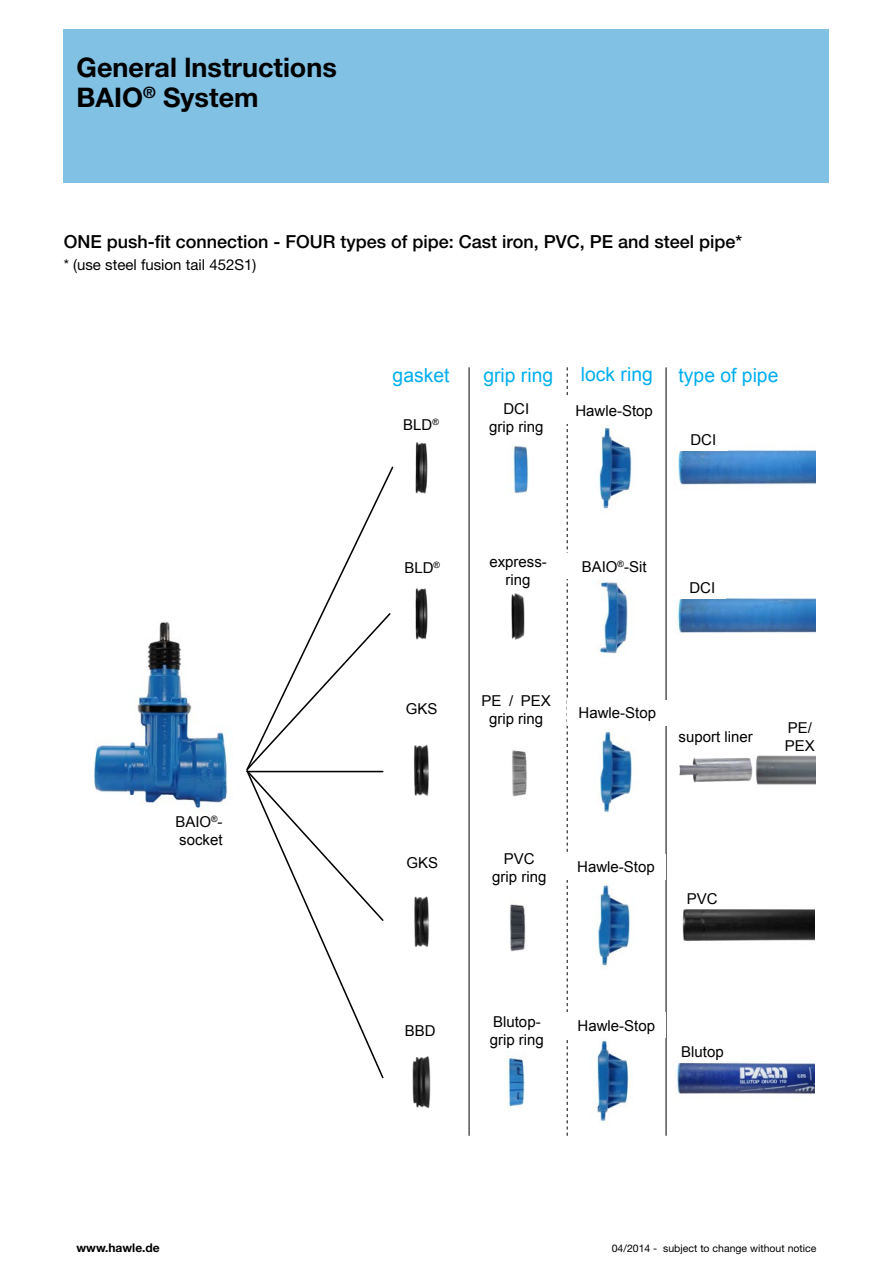
<style>
.page{position:relative;width:893px;height:1263px;background:#fff}
.page>*{position:absolute;margin:0;border:0;box-sizing:border-box;transform-origin:0 0}
.t1{font:700 27px/30px "Helvetica Neue";color:#000}
.t2{font:19.35px "Arial";color:#00aeef}
.t3{font:500 18px "Helvetica Neue";color:#000}
.t4{font:15px/18px "Arial";color:#000;text-align:center}
.t5{font:15px "Helvetica Neue";color:#000}
.t6{font:700 12px "Helvetica Neue";color:#000}
.t7{font:10.5px "Helvetica Neue";color:#000}
</style>
<div class="page">
<div style="left:64px;top:30px;width:765px;height:153px;background:#80c1e4"></div>
<img style="left:94px;top:622px;width:134px;height:187px">
<img style="left:415px;top:588px;width:13px;height:52px">
<img style="left:674px;top:598px;width:141px;height:35px">
<img style="left:415px;top:442px;width:13px;height:52px">
<img style="left:678px;top:450px;width:137px;height:35px">
<img style="left:414px;top:896px;width:15px;height:51px">
<img style="left:682px;top:909px;width:132px;height:32px">
<img style="left:412px;top:1056px;width:19px;height:53px">
<img style="left:676px;top:1062px;width:139px;height:33px">
<img style="left:414px;top:744px;width:15px;height:52px">
<img style="left:755px;top:755px;width:60px;height:30px">
<img style="left:598px;top:581px;width:30px;height:74px">
<img style="left:598px;top:427px;width:34px;height:83px">
<img style="left:596px;top:885px;width:35px;height:81px">
<img style="left:596px;top:1038px;width:33px;height:85px">
<img style="left:599px;top:731px;width:38px;height:82px">
<img style="left:511px;top:593px;width:14px;height:47px">
<img style="left:513px;top:446px;width:16px;height:48px">
<img style="left:509px;top:904px;width:17px;height:48px">
<img style="left:503px;top:1056px;width:22px;height:51px">
<img style="left:512px;top:750px;width:15px;height:47px">
<svg style="left:322px;top:466px;width:72px;height:146px"></svg>
<svg style="left:246px;top:612px;width:145px;height:467px"></svg>
<hr style="left:469px;top:367px;width:1px;height:769px;background:#000">
<svg style="left:567px;top:367px;width:1px;height:769px"></svg>
<hr style="left:666px;top:367px;width:1px;height:769px;background:#000">
<img style="left:679px;top:757px;width:74px;height:26px">
<div style="left:564px;top:553px;width:100px;height:26px;background:#fff"></div>
<div style="left:564px;top:398px;width:100px;height:26px;background:#fff"></div>
<div style="left:568px;top:700px;width:99px;height:26px;background:#fff"></div>
<div style="left:566px;top:854px;width:100px;height:25px;background:#fff"></div>
<div style="left:567px;top:1012px;width:99px;height:26px;background:#fff"></div>
<h1 class="t1" style="left:77px;top:52px;width:262px">General lnstructions<br>BAIO<sup>®</sup> System</h1>
<p class="t3" style="left:64px;top:231px;width:680px">ONE push-fit connection - FOUR types of pipe: Cast iron, PVC, PE and steel pipe*</p>
<p class="t5" style="left:64px;top:255px;width:194px">* (use steel fusion tail 452S1)</p>
<p class="t2" style="left:393px;top:362px;width:58px">gasket</p>
<p class="t2" style="left:679px;top:362px;width:101px">type of pipe</p>
<p class="t2" style="left:483px;top:363px;width:71px">grip ring</p>
<p class="t2" style="left:581px;top:362px;width:73px">lock ring</p>
<p class="t4" style="left:175px;top:813px;width:49px;text-align:left">BAIO<sup>®</sup>- socket</p>
<p class="t6" style="left:77px;top:1240px;width:85px">www.hawle.de</p>
<p class="t4" style="left:403px;top:416px;width:37px">BLD<sup>®</sup></p>
<p class="t4" style="left:489px;top:400px;width:56px">DCI grip ring</p>
<p class="t4" style="left:575px;top:402px;width:79px">Hawle-Stop</p>
<p class="t4" style="left:690px;top:431px;width:27px">DCI</p>
<p class="t4" style="left:404px;top:559px;width:37px">BLD<sup>®</sup></p>
<p class="t4" style="left:489px;top:553px;width:59px">express&shy;ring</p>
<p class="t4" style="left:582px;top:557px;width:66px">BAIO<sup>®</sup>-Sit</p>
<p class="t4" style="left:689px;top:579px;width:27px">DCI</p>
<p class="t4" style="left:406px;top:700px;width:33px">GKS</p>
<p class="t4" style="left:481px;top:692px;width:71px">PE / PEX grip ring</p>
<p class="t4" style="left:578px;top:704px;width:79px">Hawle-Stop</p>
<p class="t4" style="left:679px;top:728px;width:76px">suport liner</p>
<p class="t4" style="left:785px;top:719px;width:32px;text-align:left">PE/<br>PEX</p>
<p class="t4" style="left:406px;top:854px;width:33px">GKS</p>
<p class="t4" style="left:492px;top:850px;width:56px">PVC grip ring</p>
<p class="t4" style="left:577px;top:858px;width:79px">Hawle-Stop</p>
<p class="t4" style="left:687px;top:890px;width:32px">PVC</p>
<p class="t4" style="left:405px;top:1022px;width:32px">BBD</p>
<p class="t4" style="left:490px;top:1013px;width:56px;text-align:left">Blutop&shy;grip ring</p>
<p class="t4" style="left:578px;top:1016px;width:79px">Hawle-Stop</p>
<p class="t4" style="left:681px;top:1043px;width:44px">Blutop</p>
<p class="t7" style="left:612px;top:1242px;width:206px">04/2014 - subject to change without notice</p>
</div>
